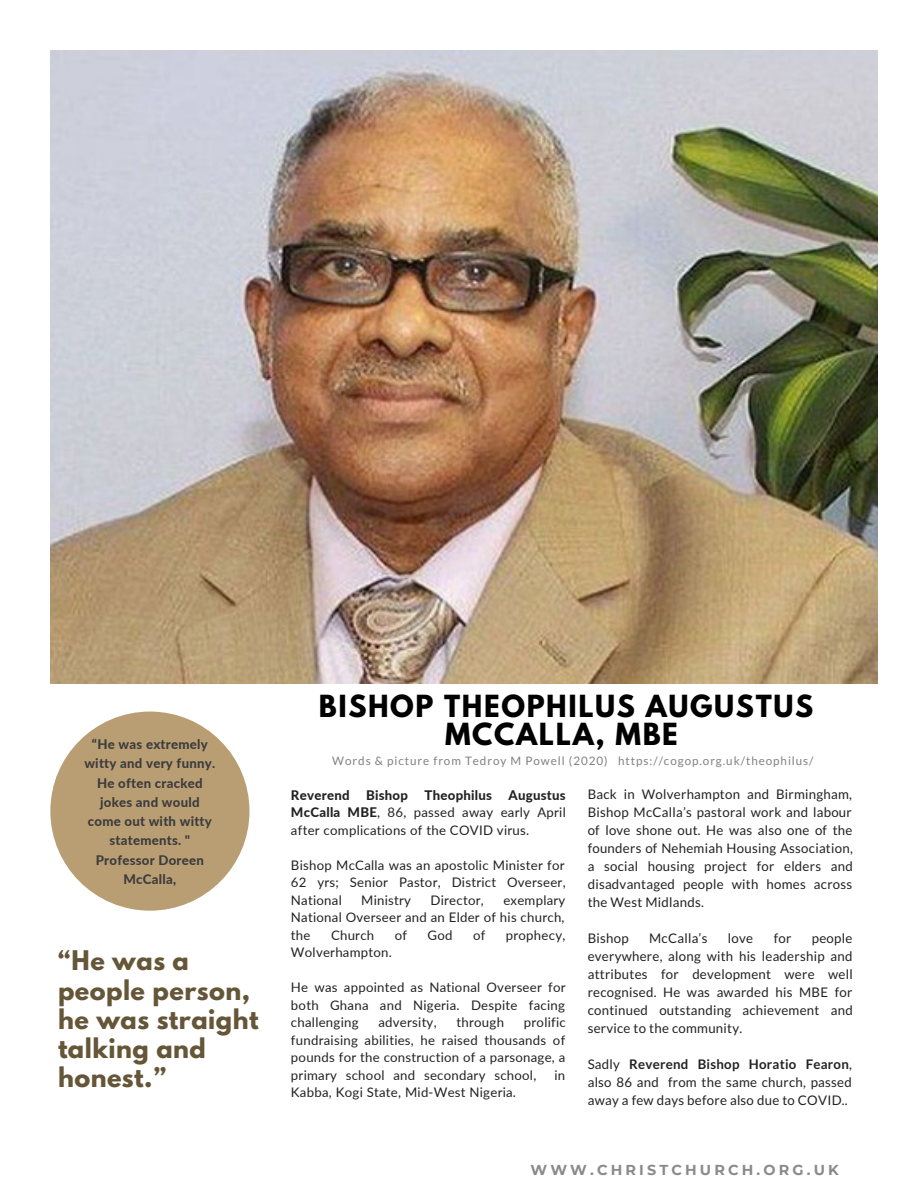
<style>
.page{position:relative;width:918px;height:1188px;background:#fff}
.page>*{position:absolute;margin:0;border:0;box-sizing:border-box;transform-origin:0 0}
.t1{font:700 27px/28.2px "League Spartan";letter-spacing:.06em;color:#000;text-align:center}
.t2{font:700 24px/29.2px "League Spartan";letter-spacing:.02em;color:#655638}
.t3{font:700 14.4px "Montserrat";letter-spacing:.22em;color:#8a8a8a}
.t4{font:13.2px/18px "Lato";letter-spacing:.02em;color:#222;text-align:justify}
.t5{font:800 13.2px/19.4px "Lato";letter-spacing:.02em;color:#3c3c3c;text-align:center}
.t6{font:11.7px "Lato";letter-spacing:.08em;color:#818181}
.s1{font-weight:800}
.s2{font-weight:700}
</style>
<div class="page">
<img style="left:50px;top:50px;width:827px;height:634px">
<div style="left:50px;top:712px;width:199px;height:199px;background:#b99e74;border-radius:50%"></div>
<p class="t5" style="left:84px;top:734px;width:132px">“He was extremely witty and very funny.<br>He often cracked jokes and would come out with witty statements. "<br>Professor Doreen<br>McCalla,</p>
<h2 class="t2" style="left:58px;top:949px;width:202px">“He was a people person, he was straight talking and honest.”</h2>
<h1 class="t1" style="left:319px;top:696px;width:496px">BISHOP THEOPHILUS AUGUSTUS<br>MCCALLA, MBE</h1>
<p class="t6" style="left:332px;top:754px;width:483px">Words &amp; picture from Tedroy M Powell (2020) https://cogop.org.uk/theophilus/</p>
<p class="t4" style="left:291px;top:786px;width:276px;line-height:17.5px"><span class="s1">Reverend Bishop Theophilus Augustus McCalla MBE</span>, 86, passed away early April after complications of the COVID virus.</p>
<p class="t4" style="left:291px;top:856px;width:276px;line-height:17.5px">Bishop McCalla was an apostolic Minister for 62 yrs; Senior Pastor, District Overseer, National</p>
<p class="t4" style="left:291px;top:891px;width:276px;line-height:17.5px;text-indent:212px">exemplary National Overseer and an Elder of his church, the</p>
<p class="t4" style="left:361px;top:891px;width:51px">Ministry</p>
<p class="t4" style="left:431px;top:891px;width:55px">Director,</p>
<p class="t4" style="left:331px;top:926px;width:45px">Church</p>
<p class="t4" style="left:395px;top:926px;width:14px">of</p>
<p class="t4" style="left:428px;top:926px;width:27px">God</p>
<p class="t4" style="left:473px;top:926px;width:14px">of</p>
<p class="t4" style="left:506px;top:926px;width:61px">prophecy,</p>
<p class="t4" style="left:291px;top:943px;width:103px">Wolverhampton.</p>
<p class="t4" style="left:291px;top:978px;width:276px;line-height:17.5px">He was appointed as National Overseer for both Ghana and Nigeria. Despite facing challenging</p>
<p class="t4" style="left:291px;top:1013px;width:276px;line-height:17.5px;text-indent:233px">prolific fundraising abilities, he raised thousands of pounds for the construction of a parsonage, a primary school and secondary school,</p>
<p class="t4" style="left:378px;top:1013px;width:60px">adversity,</p>
<p class="t4" style="left:457px;top:1013px;width:49px">through</p>
<p class="t4" style="left:554px;top:1065px;width:12px">in</p>
<p class="t4" style="left:291px;top:1083px;width:227px">Kabba, Kogi State, Mid-West Nigeria.</p>
<p class="t4" style="left:588px;top:785px;width:267px">Back in Wolverhampton and Birmingham, Bishop McCalla’s pastoral work and labour of love shone out. He was also one of the founders of Nehemiah Housing Association, a social housing project for elders and disadvantaged people with homes across the West Midlands.</p>
<p class="t4" style="left:588px;top:929px;width:42px">Bishop</p>
<p class="t4" style="left:649px;top:929px;width:60px">McCalla’s</p>
<p class="t4" style="left:728px;top:929px;width:27px">love</p>
<p class="t4" style="left:774px;top:929px;width:19px">for</p>
<p class="t4" style="left:588px;top:929px;width:267px;text-indent:224px">people everywhere, along with his leadership and attributes for development were well recognised. He was awarded his MBE for continued outstanding achievement and service to the community.</p>
<p class="t4" style="left:588px;top:1055px;width:266px">Sadly <span class="s2">Reverend Bishop Horatio Fearon</span>, also 86 and from the same church, passed away a few days before also due to COVID..</p>
<p class="t3" style="left:531px;top:1161px;width:310px">WWW.CHRISTCHURCH.ORG.UK</p>
</div>
